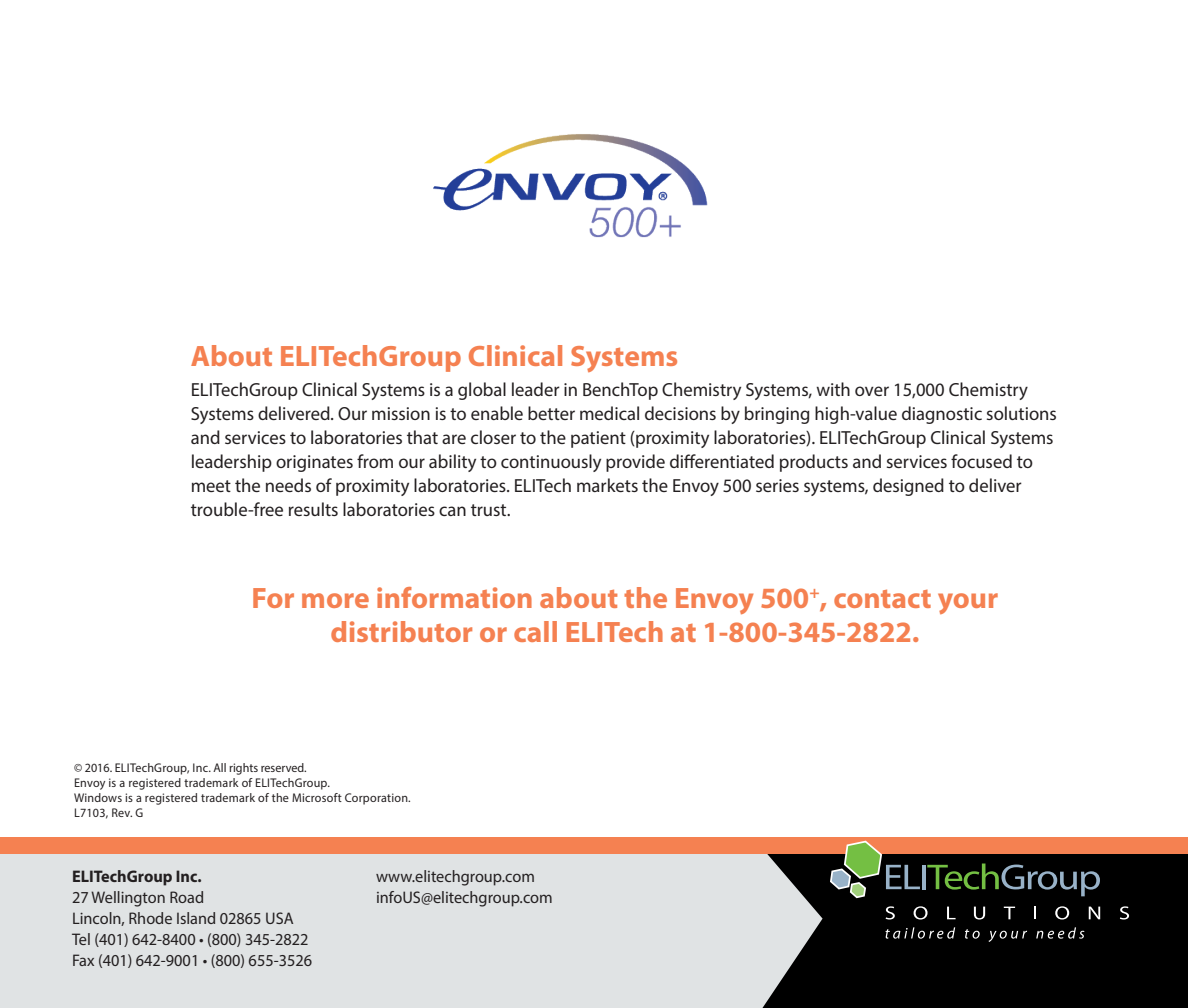
<style>
.page{position:relative;width:1188px;height:1008px;background:#fff}
.page>*{position:absolute;margin:0;border:0;box-sizing:border-box;transform-origin:0 0}
.t1{font:700 29.6px "Myriad Pro";color:#f58151}
.t2{font:19px/24px "Myriad Pro";color:#231f20}
.t3{font:16.8px/21px "Myriad Pro";color:#231f20}
.t4{font:12.6px/15.2px "Myriad Pro";letter-spacing:.02em;color:#231f20;scale:.96 1}
.t5{font:12.6px "Myriad Pro";color:#231f20;scale:.96 1}
.s1{font-weight:700}
</style>
<div class="page">
<img style="left:433px;top:134px;width:275px;height:104px">
<div style="left:0;top:850px;width:1150px;height:158px;background:#e0e3e4"></div>
<svg style="left:762px;top:853px;width:426px;height:155px;background:#161515"></svg>
<div style="left:0;top:837px;width:1188px;height:16px;background:#f58151"></div>
<svg style="left:886px;top:906px;width:9px;height:14px"></svg>
<svg style="left:914px;top:906px;width:14px;height:14px"></svg>
<svg style="left:947px;top:907px;width:9px;height:12px"></svg>
<svg style="left:974px;top:907px;width:11px;height:13px"></svg>
<svg style="left:1004px;top:907px;width:11px;height:12px"></svg>
<svg style="left:1034px;top:907px;width:2px;height:12px"></svg>
<svg style="left:1055px;top:906px;width:14px;height:14px"></svg>
<svg style="left:1089px;top:907px;width:11px;height:12px"></svg>
<svg style="left:1120px;top:906px;width:9px;height:14px"></svg>
<svg style="left:828px;top:840px;width:92px;height:59px"></svg>
<hr style="left:922px;top:865px;width:4px;height:24px;background:#98b2c8">
<svg style="left:927px;top:864px;width:173px;height:32px;background:#212c23"></svg>
<svg style="left:886px;top:927px;width:69px;height:12px"></svg>
<svg style="left:965px;top:929px;width:15px;height:10px"></svg>
<svg style="left:989px;top:931px;width:38px;height:11px"></svg>
<svg style="left:1036px;top:927px;width:48px;height:12px"></svg>
<p class="t1" style="left:191px;top:337px;width:489px">About ELITechGroup Clinical Systems</p>
<p class="t2" style="left:191px;top:378px;width:868px">ELITechGroup Clinical Systems is a global leader in BenchTop Chemistry Systems, with over 15,000 Chemistry Systems delivered. Our mission is to enable better medical decisions by bringing high-value diagnostic solutions and services to laboratories that are closer to the patient (proximity laboratories). ELITechGroup Clinical Systems leadership originates from our ability to continuously provide differentiated products and services focused to meet the needs of proximity laboratories. ELITech markets the Envoy 500 series systems, designed to deliver trouble-free results laboratories can trust.</p>
<p class="t1" style="left:252px;top:579px;width:748px">For more information about the Envoy 500<sup>+</sup>, contact your</p>
<p class="t1" style="left:330px;top:613px;width:591px">distributor or call ELITech at 1-800-345-2822.</p>
<p class="t5" style="left:74px;top:760px;width:244px">© 2016. ELITechGroup, Inc. All rights reserved.</p>
<p class="t4" style="left:74px;top:775px;width:352px">Envoy is a registered trademark of ELITechGroup.<br>Windows is a registered trademark of the Microsoft Corporation.</p>
<p class="t4" style="left:74px;top:805px;width:74px">L7103, Rev. G</p>
<p class="t3" style="left:72px;top:865px;width:242px"><span class="s1">ELITechGroup Inc.<br></span>27 Wellington Road<br>Lincoln, Rhode Island 02865 USA<br>Tel (401) 642-8400 • (800) 345-2822<br>Fax (401) 642-9001 • (800) 655-3526</p>
<p class="t3" style="left:376px;top:865px;width:178px">www.elitechgroup.com infoUS@elitechgroup.com</p>
</div>
